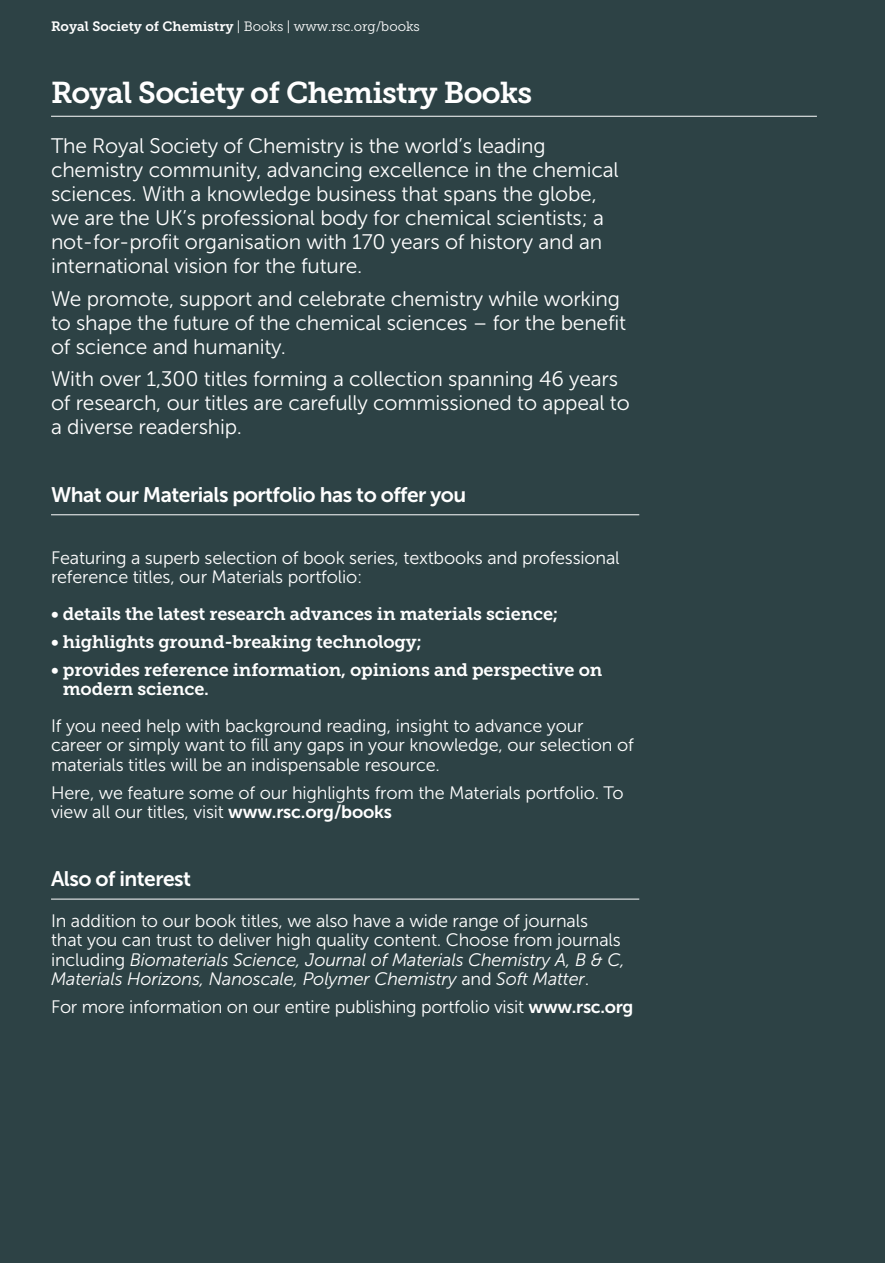
<style>
.page{position:relative;width:885px;height:1263px;background:#fff}
.page>*{position:absolute;margin:0;border:0;box-sizing:border-box;transform-origin:0 0}
.t1{font:30px "Museo Slab 700";letter-spacing:-.025em;color:#fff}
.t2{font:21px/24px "Museo Sans 300";letter-spacing:-.01em;color:#fff}
.t3{font:21px "Museo Sans 700";letter-spacing:-.025em;color:#fff}
.t4{font:18px/19.5px "Museo Sans 300";letter-spacing:-.01em;color:#fff}
.t5{font:18px/19.5px "Museo Slab 700";letter-spacing:-.01em;color:#fff}
.t6{font:13.5px "Museo Slab 300";color:#fff}
.s1{font-family:"Museo Slab 700"}
.s2{font-family:"Museo Sans 700"}
.s3{font-style:italic}
</style>
<div class="page">
<div style="left:0;top:0;width:884px;height:1263px;background:#2d4245"></div>
<hr style="left:51px;top:514px;width:588px;height:1px;background:#fff">
<hr style="left:51px;top:899px;width:588px;height:1px;background:#fff">
<hr style="left:51px;top:116px;width:765px;height:1px;background:#fff">
<p class="t6" style="left:51px;top:19px;width:370px"><span class="s1">Royal Society of Chemistry</span> | Books | www.rsc.org/books</p>
<h1 class="t1" style="left:51px;top:76px;width:482px">Royal Society of Chemistry Books</h1>
<p class="t2" style="left:51px;top:134px;width:569px">The Royal Society of Chemistry is the world’s leading chemistry community, advancing excellence in the chemical sciences. With a knowledge business that spans the globe, we are the UK’s professional body for chemical scientists; a not-for-profit organisation with 170 years of history and an international vision for the future.</p>
<p class="t2" style="left:51px;top:287px;width:576px">We promote, support and celebrate chemistry while working to shape the future of the chemical sciences – for the benefit of science and humanity.</p>
<p class="t2" style="left:51px;top:367px;width:580px">With over 1,300 titles forming a collection spanning 46 years of research, our titles are carefully commissioned to appeal to a diverse readership.</p>
<p class="t3" style="left:51px;top:483px;width:416px">What our Materials portfolio has to offer you</p>
<p class="t4" style="left:51px;top:548px;width:570px">Featuring a superb selection of book series, textbooks and professional reference titles, our Materials portfolio:</p>
<p class="t5" style="left:51px;top:604px;width:508px">• details the latest research advances in materials science;</p>
<p class="t5" style="left:51px;top:632px;width:372px">• highlights ground-breaking technology;</p>
<p class="t5" style="left:63px;top:660px;width:541px;text-indent:-12px">• provides reference information, opinions and perspective on modern science.</p>
<p class="t4" style="left:51px;top:716px;width:584px">If you need help with background reading, insight to advance your career or simply want to fill any gaps in your knowledge, our selection of materials titles will be an indispensable resource.</p>
<p class="t4" style="left:51px;top:783px;width:574px">Here, we feature some of our highlights from the Materials portfolio. To view all our titles, visit <span class="s2">www.rsc.org/books</span></p>
<p class="t3" style="left:51px;top:867px;width:142px">Also of interest</p>
<p class="t4" style="left:51px;top:911px;width:575px">In addition to our book titles, we also have a wide range of journals<br>that you can trust to deliver high quality content. Choose from journals including <span class="s3">Biomaterials Science, Journal of Materials Chemistry A, B &amp; C, Materials Horizons, Nanoscale, Polymer Chemistry</span> and <span class="s3">Soft Matter</span>.</p>
<p class="t4" style="left:51px;top:997px;width:584px">For more information on our entire publishing portfolio visit <span class="s2">www.rsc.org</span></p>
</div>
